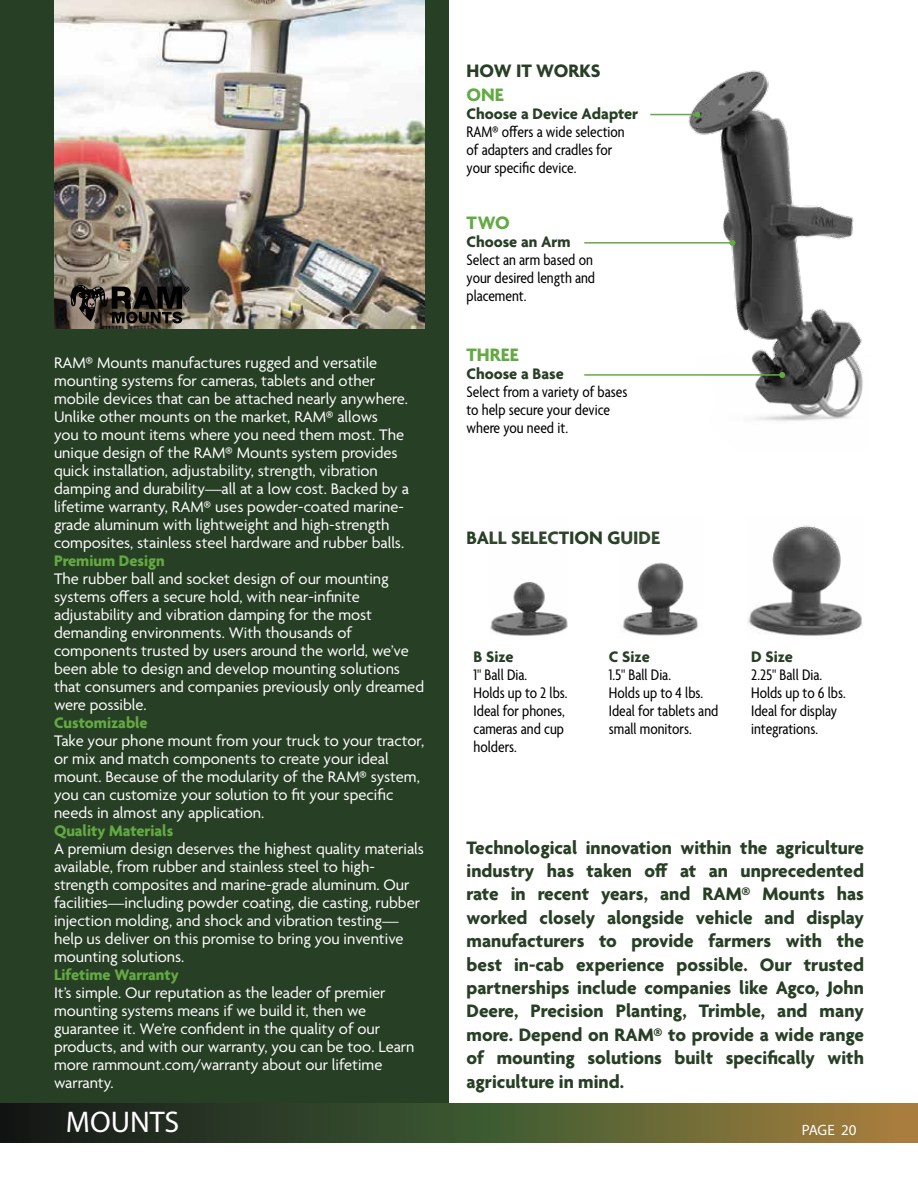
<style>
.page{position:relative;width:918px;height:1188px;background:#fff}
.page>*{position:absolute;margin:0;border:0;box-sizing:border-box;transform-origin:0 0}
.t1{font:30px "Myriad Pro";color:#fff}
.t2{font:700 19.5px/23.4px "Agenda";color:#273f24;text-align:justify}
.t3{font:700 19.5px "Agenda";color:#64aa44}
.t4{font:16.5px/18px "Agenda";color:#fff}
.t5{font:condensed 16.5px/18px "Agenda";color:#000}
.t6{font:700 16.5px "Agenda";color:#64aa44}
.t7{font:700 16.5px "Agenda";color:#273f24}
.t8{font:15px "Myriad Pro";letter-spacing:-.01em;color:#fff}
</style>
<div class="page">
<div style="left:0;top:0;width:448px;height:1126px;background:#273f24"></div>
<img style="left:54px;top:0;width:370px;height:329px">
<svg style="left:0;top:1104px;width:918px;height:39px;background:#4c512d"></svg>
<svg style="left:69px;top:284px;width:120px;height:39px;background:#3f3932"></svg>
<img style="left:683px;top:70px;width:180px;height:351px">
<hr style="left:650px;top:114px;width:47px;height:1px;background:#64aa44">
<svg style="left:694px;top:112px;width:6px;height:6px"></svg>
<hr style="left:584px;top:242px;width:148px;height:2px;background:#64aa44">
<svg style="left:729px;top:240px;width:6px;height:6px"></svg>
<hr style="left:584px;top:374px;width:198px;height:2px;background:#64aa44">
<svg style="left:779px;top:372px;width:6px;height:6px"></svg>
<img style="left:490px;top:582px;width:77px;height:54px">
<img style="left:622px;top:562px;width:77px;height:74px">
<img style="left:747px;top:525px;width:115px;height:111px">
<p class="t4" style="left:54px;top:354px;width:357px">RAM® Mounts manufactures rugged and versatile mounting systems for cameras, tablets and other mobile devices that can be attached nearly anywhere.<br>Unlike other mounts on the market, RAM® allows<br>you to mount items where you need them most. The unique design of the RAM® Mounts system provides quick installation, adjustability, strength, vibration damping and durability—all at a low cost. Backed by a lifetime warranty, RAM® uses powder-coated marine&shy;grade aluminum with lightweight and high-strength composites, stainless steel hardware and rubber balls.</p>
<p class="t6" style="left:54px;top:551px;width:112px">Premium Design</p>
<p class="t4" style="left:54px;top:570px;width:372px">The rubber ball and socket design of our mounting systems offers a secure hold, with near-infinite adjustability and vibration damping for the most demanding environments. With thousands of components trusted by users around the world, we’ve been able to design and develop mounting solutions that consumers and companies previously only dreamed were possible.</p>
<p class="t6" style="left:54px;top:713px;width:95px">Customizable</p>
<p class="t4" style="left:54px;top:732px;width:372px">Take your phone mount from your truck to your tractor, or mix and match components to create your ideal mount. Because of the modularity of the RAM® system, you can customize your solution to fit your specific needs in almost any application.</p>
<p class="t6" style="left:54px;top:821px;width:121px">Quality Materials</p>
<p class="t4" style="left:54px;top:840px;width:371px">A premium design deserves the highest quality materials available, from rubber and stainless steel to high&shy;strength composites and marine-grade aluminum. Our facilities—including powder coating, die casting, rubber injection molding, and shock and vibration testing— help us deliver on this promise to bring you inventive mounting solutions.</p>
<p class="t6" style="left:54px;top:965px;width:126px">Lifetime Warranty</p>
<p class="t4" style="left:54px;top:984px;width:362px">It’s simple. Our reputation as the leader of premier mounting systems means if we build it, then we guarantee it. We’re confident in the quality of our products, and with our warranty, you can be too. Learn more rammount.com/warranty about our lifetime warranty.</p>
<h1 class="t1" style="left:66px;top:1104px;width:115px">MOUNTS</h1>
<p class="t2" style="left:467px;top:60px;width:136px">HOW IT WORKS</p>
<p class="t3" style="left:467px;top:84px;width:39px">ONE</p>
<p class="t7" style="left:467px;top:105px;width:173px">Choose a Device Adapter</p>
<p class="t5" style="left:467px;top:124px;width:160px">RAM® offers a wide selection of adapters and cradles for your specific device.</p>
<p class="t3" style="left:467px;top:212px;width:45px">TWO</p>
<p class="t7" style="left:467px;top:233px;width:106px">Choose an Arm</p>
<p class="t5" style="left:467px;top:252px;width:130px">Select an arm based on your desired length and placement.</p>
<p class="t3" style="left:467px;top:344px;width:54px">THREE</p>
<p class="t7" style="left:467px;top:365px;width:99px">Choose a Base</p>
<p class="t5" style="left:467px;top:384px;width:162px">Select from a variety of bases to help secure your device where you need it.</p>
<p class="t2" style="left:467px;top:527px;width:195px">BALL SELECTION GUIDE</p>
<p class="t7" style="left:474px;top:648px;width:42px">B Size</p>
<p class="t5" style="left:474px;top:667px;width:95px">1" Ball Dia.<br>Holds up to 2 lbs.<br>Ideal for phones, cameras and cup holders.</p>
<p class="t7" style="left:609px;top:648px;width:42px">C Size</p>
<p class="t5" style="left:609px;top:667px;width:111px">1.5" Ball Dia.<br>Holds up to 4 lbs.<br>Ideal for tablets and small monitors.</p>
<p class="t7" style="left:751px;top:648px;width:43px">D Size</p>
<p class="t5" style="left:751px;top:667px;width:96px">2.25" Ball Dia.<br>Holds up to 6 lbs.<br>Ideal for display integrations.</p>
<p class="t2" style="left:467px;top:837px;width:399px">Technological innovation within the agriculture industry has taken off at an unprecedented rate in recent years, and RAM® Mounts has worked closely alongside vehicle and display manufacturers to provide farmers with the best in-cab experience possible. Our trusted partnerships include companies like Agco, John Deere, Precision Planting, Trimble, and many more. Depend on RAM® to provide a wide range of mounting solutions built specifically with agriculture in mind.</p>
<p class="t8" style="left:802px;top:1121px;width:56px">PAGE 20</p>
</div>
